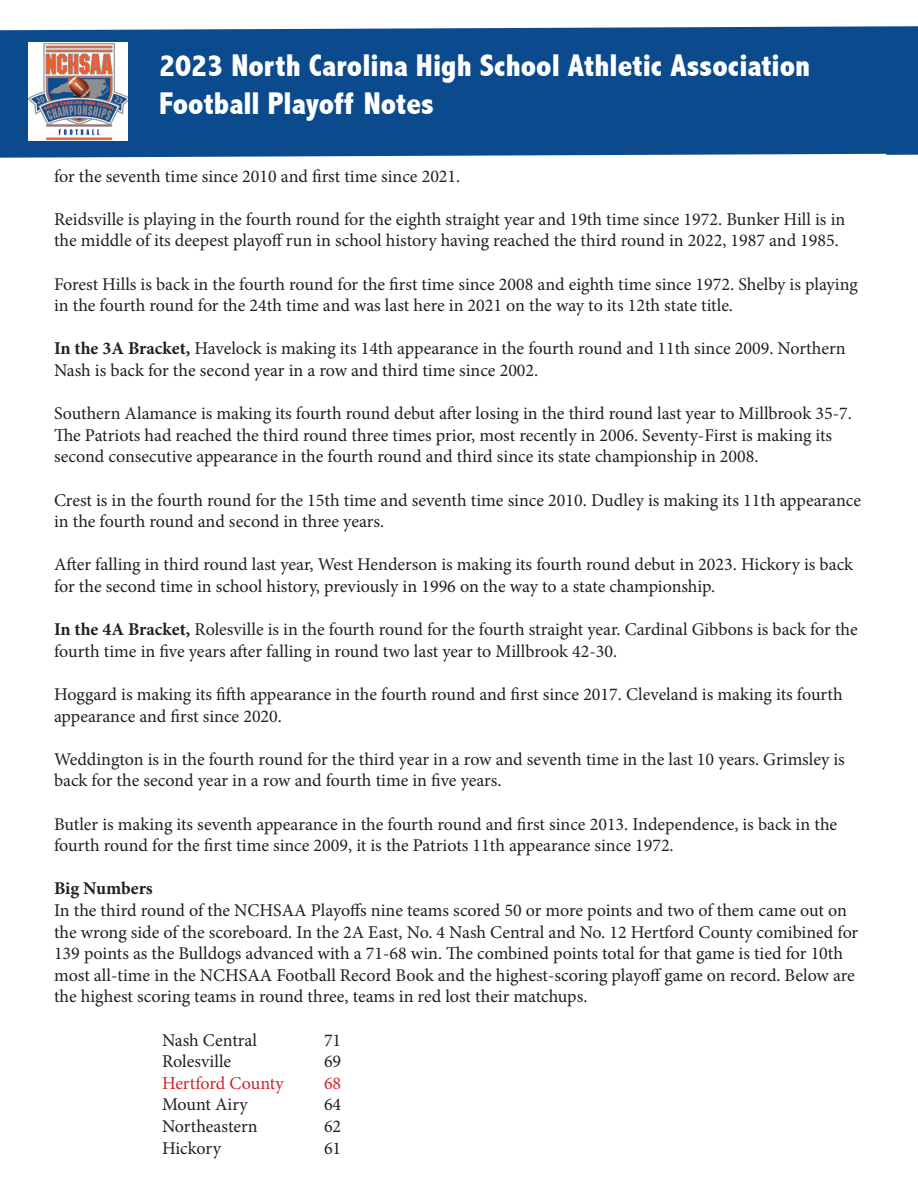
<style>
.page{position:relative;width:918px;height:1188px;background:#fff}
.page>*{position:absolute;margin:0;border:0;box-sizing:border-box;transform-origin:0 0}
.t1{font:800 condensed 31.5px/37.8px "Abadi";color:#fff}
.t2{font:18px/21.6px "Minion Pro";color:#231f20}
.t3{font:18px "Minion Pro";color:#d1232a}
.t4{font:700 18px "Minion Pro";letter-spacing:-.005em;color:#231f20}
.s1{font-weight:700}
</style>
<div class="page">
<div style="left:0;top:26px;width:918px;height:132px;background:#0b4a8d"></div>
<img style="left:28px;top:43px;width:100px;height:98px">
<p class="t1" style="left:159px;top:47px;width:653px">2023 North Carolina High School Athletic Association<br>Football Playoff Notes</p>
<p class="t2" style="left:54px;top:165px;width:408px">for the seventh time since 2010 and first time since 2021.</p>
<p class="t2" style="left:54px;top:208px;width:793px">Reidsville is playing in the fourth round for the eighth straight year and 19th time since 1972. Bunker Hill is in the middle of its deepest playoff run in school history having reached the third round in 2022, 1987 and 1985.</p>
<p class="t2" style="left:54px;top:273px;width:805px">Forest Hills is back in the fourth round for the first time since 2008 and eighth time since 1972. Shelby is playing in the fourth round for the 24th time and was last here in 2021 on the way to its 12th state title.</p>
<p class="t2" style="left:54px;top:338px;width:793px"><span class="s1">In the 3A Bracket,</span> Havelock is making its 14th appearance in the fourth round and 11th since 2009. Northern<br>Nash is back for the second year in a row and third time since 2002.</p>
<p class="t2" style="left:54px;top:403px;width:799px">Southern Alamance is making its fourth round debut after losing in the third round last year to Millbrook 35-7.<br>The Patriots had reached the third round three times prior, most recently in 2006. Seventy-First is making its second consecutive appearance in the fourth round and third since its state championship in 2008.</p>
<p class="t2" style="left:54px;top:489px;width:809px">Crest is in the fourth round for the 15th time and seventh time since 2010. Dudley is making its 11th appearance in the fourth round and second in three years.</p>
<p class="t2" style="left:54px;top:554px;width:801px">After falling in third round last year, West Henderson is making its fourth round debut in 2023. Hickory is back for the second time in school history, previously in 1996 on the way to a state championship.</p>
<p class="t2" style="left:54px;top:619px;width:805px"><span class="s1">In the 4A Bracket,</span> Rolesville is in the fourth round for the fourth straight year. Cardinal Gibbons is back for the fourth time in five years after falling in round two last year to Millbrook 42-30.</p>
<p class="t2" style="left:54px;top:684px;width:790px">Hoggard is making its fifth appearance in the fourth round and first since 2017. Cleveland is making its fourth appearance and first since 2020.</p>
<p class="t2" style="left:54px;top:748px;width:792px">Weddington is in the fourth round for the third year in a row and seventh time in the last 10 years. Grimsley is back for the second year in a row and fourth time in five years.</p>
<p class="t2" style="left:54px;top:813px;width:785px">Butler is making its seventh appearance in the fourth round and first since 2013. Independence, is back in the fourth round for the first time since 2009, it is the Patriots 11th appearance since 1972.</p>
<p class="t4" style="left:54px;top:876px;width:100px">Big Numbers</p>
<p class="t2" style="left:54px;top:900px;width:806px">In the third round of the NCHSAA Playoffs nine teams scored 50 or more points and two of them came out on the wrong side of the scoreboard. In the 2A East, No. 4 Nash Central and No. 12 Hertford County comibined for 139 points as the Bulldogs advanced with a 71-68 win. The combined points total for that game is tied for 10th most all-time in the NCHSAA Football Record Book and the highest-scoring playoff game on record. Below are the highest scoring teams in round three, teams in red lost their matchups.</p>
<p class="t2" style="left:162px;top:1029px;width:97px">Nash Central</p>
<p class="t2" style="left:324px;top:1029px;width:19px">71</p>
<p class="t2" style="left:162px;top:1051px;width:71px">Rolesville</p>
<p class="t2" style="left:324px;top:1051px;width:19px">69</p>
<p class="t3" style="left:162px;top:1071px;width:123px">Hertford County</p>
<p class="t3" style="left:324px;top:1071px;width:19px">68</p>
<p class="t2" style="left:162px;top:1094px;width:87px">Mount Airy</p>
<p class="t2" style="left:324px;top:1094px;width:19px">64</p>
<p class="t2" style="left:162px;top:1116px;width:97px">Northeastern</p>
<p class="t2" style="left:324px;top:1116px;width:19px">62</p>
<p class="t2" style="left:162px;top:1137px;width:61px">Hickory</p>
<p class="t2" style="left:324px;top:1137px;width:19px">61</p>
</div>
